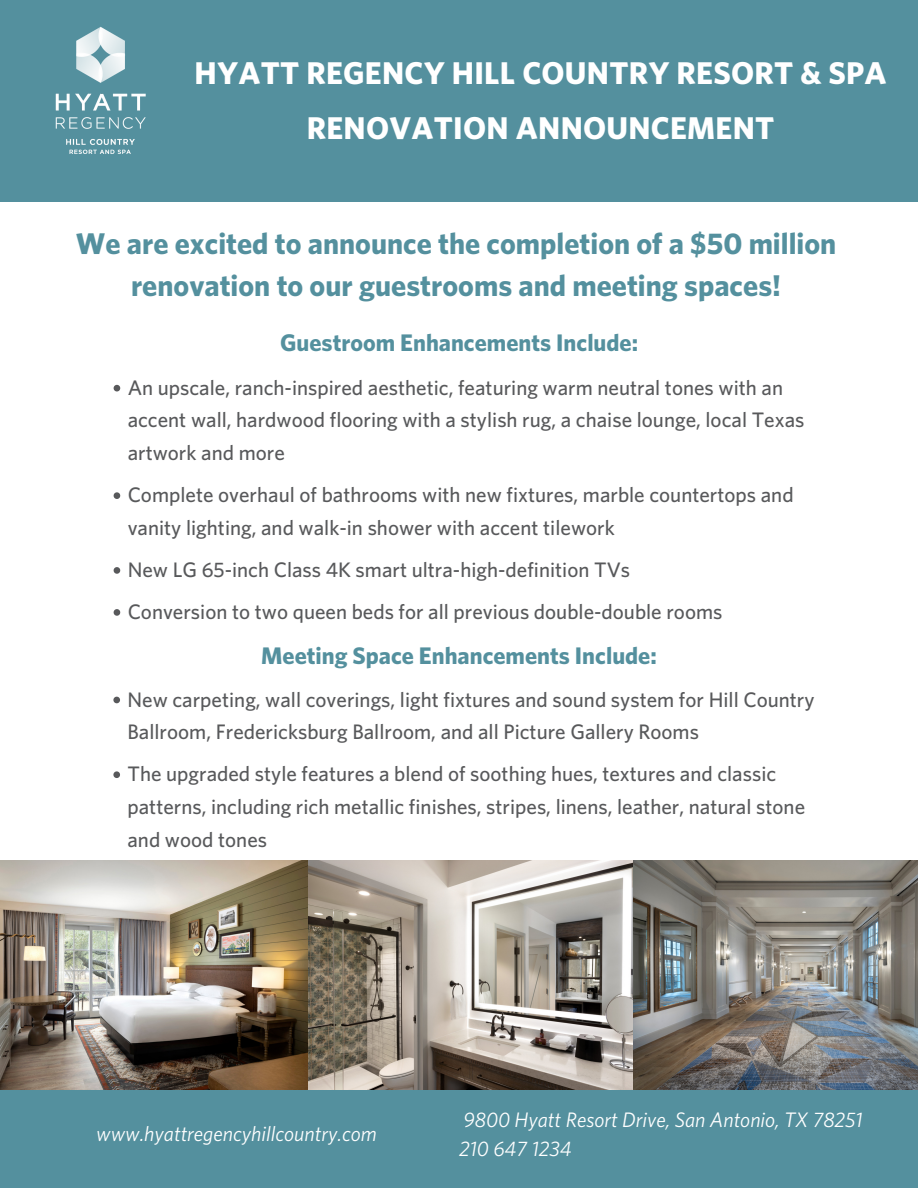
<style>
.page{position:relative;width:918px;height:1188px;background:#fff}
.page>*{position:absolute;margin:0;border:0;box-sizing:border-box;transform-origin:0 0}
.t1{font:700 31.5px "Whitney";letter-spacing:.01em;color:#fff}
.t2{font:700 30px "Whitney";color:#54909e}
.t3{font:700 24px "Whitney";color:#54909e}
.t4{font:500 21px/32.7px "Whitney";color:#58595b}
.t5{font:italic 21px "Whitney";color:#fff}
</style>
<div class="page">
<div style="left:0;top:0;width:918px;height:201px;background:#54909e"></div>
<img style="left:55px;top:26px;width:91px;height:128px">
<div style="left:0;top:1089px;width:918px;height:99px;background:#54909e"></div>
<img style="left:307px;top:861px;width:326px;height:228px">
<img style="left:0;top:861px;width:307px;height:228px">
<svg style="left:114px;top:385px;width:6px;height:6px"></svg>
<svg style="left:114px;top:492px;width:6px;height:7px"></svg>
<svg style="left:114px;top:567px;width:6px;height:7px"></svg>
<svg style="left:114px;top:609px;width:6px;height:7px"></svg>
<svg style="left:113px;top:697px;width:7px;height:6px"></svg>
<svg style="left:113px;top:771px;width:7px;height:7px"></svg>
<img style="left:633px;top:861px;width:285px;height:228px">
<p class="t1" style="left:194px;top:53px;width:694px">HYATT REGENCY HILL COUNTRY RESORT &amp; SPA</p>
<p class="t1" style="left:307px;top:109px;width:469px">RENOVATION ANNOUNCEMENT</p>
<p class="t2" style="left:76px;top:225px;width:762px">We are excited to announce the completion of a $50 million</p>
<p class="t2" style="left:131px;top:267px;width:652px">renovation to our guestrooms and meeting spaces!</p>
<p class="t3" style="left:280px;top:328px;width:359px">Guestroom Enhancements Include:</p>
<p class="t4" style="left:128px;top:371px;width:678px">An upscale, ranch-inspired aesthetic, featuring warm neutral tones with an accent wall, hardwood flooring with a stylish rug, a chaise lounge, local Texas artwork and more</p>
<p class="t4" style="left:128px;top:478px;width:667px">Complete overhaul of bathrooms with new fixtures, marble countertops and vanity lighting, and walk-in shower with accent tilework</p>
<p class="t4" style="left:128px;top:553px;width:504px">New LG 65-inch Class 4K smart ultra-high-definition TVs</p>
<p class="t4" style="left:128px;top:595px;width:596px">Conversion to two queen beds for all previous double-double rooms</p>
<p class="t3" style="left:261px;top:641px;width:397px">Meeting Space Enhancements Include:</p>
<p class="t4" style="left:127px;top:683px;width:689px">New carpeting, wall coverings, light fixtures and sound system for Hill Country<br>Ballroom, Fredericksburg Ballroom, and all Picture Gallery Rooms</p>
<p class="t4" style="left:127px;top:757px;width:679px">The upgraded style features a blend of soothing hues, textures and classic patterns, including rich metallic finishes, stripes, linens, leather, natural stone and wood tones</p>
<p class="t5" style="left:96px;top:1121px;width:282px">www.hyattregencyhillcountry.com</p>
<p class="t5" style="left:464px;top:1107px;width:401px">9800 Hyatt Resort Drive, San Antonio, TX 78251</p>
<p class="t5" style="left:459px;top:1136px;width:114px">210 647 1234</p>
</div>
